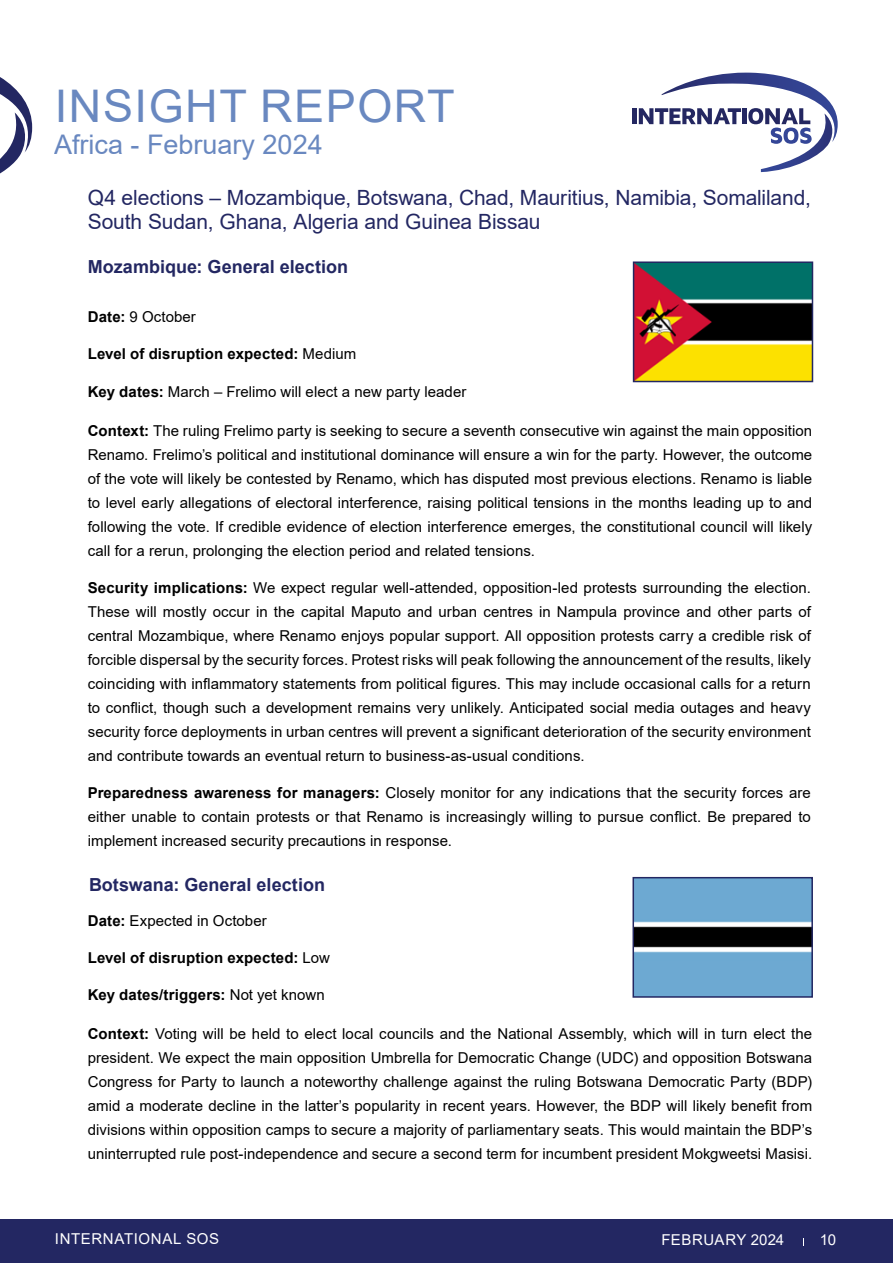
<style>
.page{position:relative;width:893px;height:1263px;background:#fff}
.page>*{position:absolute;margin:0;border:0;box-sizing:border-box;transform-origin:0 0}
.t1{font:45px "Arial";letter-spacing:.035em;color:#6988c0}
.t2{font:27px "Arial";color:#6988c0}
.t3{font:21px/24px "Arial";letter-spacing:-.005em;color:#232762}
.t4{font:700 18px "Arial";color:#232762}
.t5{font:15px/24px "Arial";letter-spacing:.005em;color:#000;text-align:justify}
.t6{font:700 15px "Arial";letter-spacing:.01em;color:#000}
.t7{font:15px "Arial";letter-spacing:.035em;color:#fff}
.s1{font-weight:700}
.s2{font-weight:400}
</style>
<div class="page">
<div style="left:0;top:1219px;width:893px;height:44px;background:#232762"></div>
<svg style="left:0;top:77px;width:33px;height:97px"></svg>
<hr style="left:632px;top:108px;width:4px;height:16px;background:#242761">
<svg style="left:639px;top:73px;width:199px;height:99px"></svg>
<img style="left:636px;top:264px;width:174px;height:115px">
<div style="left:633px;top:261px;width:180px;height:121px;border:2px solid #232762"></div>
<img style="left:635px;top:880px;width:175px;height:115px">
<div style="left:632px;top:877px;width:181px;height:121px;border:2px solid #232762"></div>
<h1 class="t1" style="left:55px;top:75px;width:401px">INSIGHT REPORT</h1>
<h2 class="t2" style="left:54px;top:126px;width:270px">Africa - February 2024</h2>
<h3 class="t3" style="left:88px;top:185px;width:725px">Q4 elections – Mozambique, Botswana, Chad, Mauritius, Namibia, Somaliland,<br>South Sudan, Ghana, Algeria and Guinea Bissau</h3>
<p class="t4" style="left:88px;top:254px;width:262px">Mozambique: General election</p>
<p class="t5" style="left:88px;top:305px;width:110px"><span class="s1">Date:</span> 9 October</p>
<p class="t6" style="left:88px;top:344px;width:270px">Level of disruption expected: <span class="s2">Medium</span></p>
<p class="t5" style="left:88px;top:379px;width:380px"><span class="s1">Key dates:</span> March – Frelimo will elect a new party leader</p>
<p class="t5" style="left:88px;top:418px;width:726px"><span class="s1">Context:</span> The ruling Frelimo party is seeking to secure a seventh consecutive win against the main opposition Renamo. Frelimo’s political and institutional dominance will ensure a win for the party. However, the outcome of the vote will likely be contested by Renamo, which has disputed most previous elections. Renamo is liable to level early allegations of electoral interference, raising political tensions in the months leading up to and following the vote. If credible evidence of election interference emerges, the constitutional council will likely call for a rerun, prolonging the election period and related tensions.</p>
<p class="t5" style="left:88px;top:575px;width:725px"><span class="s1">Security implications:</span> We expect regular well-attended, opposition-led protests surrounding the election.<br>These will mostly occur in the capital Maputo and urban centres in Nampula province and other parts of central Mozambique, where Renamo enjoys popular support. All opposition protests carry a credible risk of forcible dispersal by the security forces. Protest risks will peak following the announcement of the results, likely coinciding with inflammatory statements from political figures. This may include occasional calls for a return to conflict, though such a development remains very unlikely. Anticipated social media outages and heavy security force deployments in urban centres will prevent a significant deterioration of the security environment and contribute towards an eventual return to business-as-usual conditions.</p>
<p class="t5" style="left:88px;top:781px;width:725px"><span class="s1">Preparedness awareness for managers:</span> Closely monitor for any indications that the security forces are either unable to contain protests or that Renamo is increasingly willing to pursue conflict. Be prepared to implement increased security precautions in response.</p>
<p class="t4" style="left:89px;top:872px;width:237px">Botswana: General election</p>
<p class="t5" style="left:88px;top:908px;width:180px"><span class="s1">Date:</span> Expected in October</p>
<p class="t6" style="left:88px;top:947px;width:244px">Level of disruption expected: <span class="s2">Low</span></p>
<p class="t6" style="left:88px;top:984px;width:239px">Key dates/triggers: <span class="s2">Not yet known</span></p>
<p class="t5" style="left:88px;top:1021px;width:726px"><span class="s1">Context:</span> Voting will be held to elect local councils and the National Assembly, which will in turn elect the president. We expect the main opposition Umbrella for Democratic Change (UDC) and opposition Botswana Congress for Party to launch a noteworthy challenge against the ruling Botswana Democratic Party (BDP) amid a moderate decline in the latter’s popularity in recent years. However, the BDP will likely benefit from divisions within opposition camps to secure a majority of parliamentary seats. This would maintain the BDP’s uninterrupted rule post-independence and secure a second term for incumbent president Mokgweetsi Masisi.</p>
<p class="t7" style="left:55px;top:1228px;width:166px">INTERNATIONAL SOS</p>
<p class="t7" style="left:661px;top:1229px;width:124px">FEBRUARY 2024</p>
<p class="t7" style="left:820px;top:1229px;width:18px">10</p>
</div>
